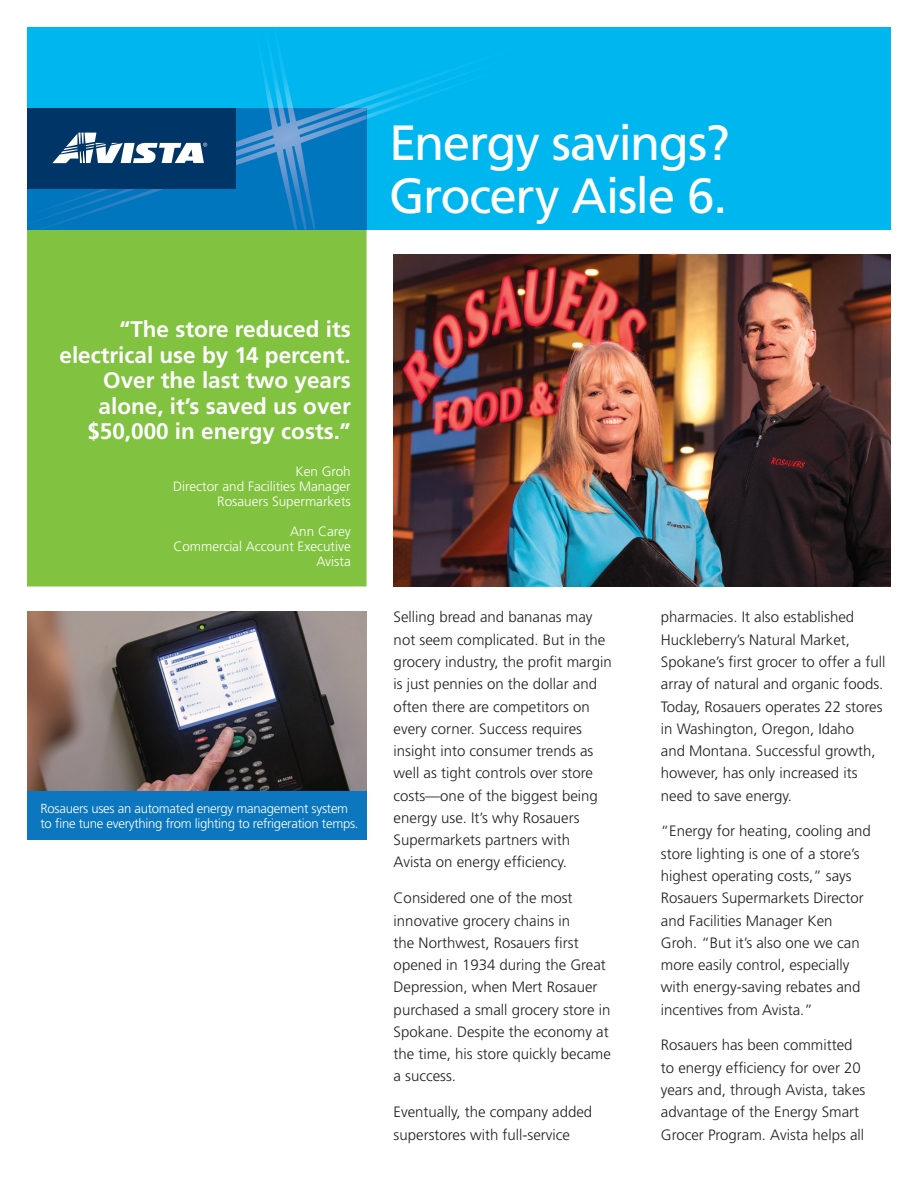
<style>
.page{position:relative;width:918px;height:1188px;background:#fff}
.page>*{position:absolute;margin:0;border:0;box-sizing:border-box;transform-origin:0 0}
.t1{font:49.5px "Frutiger";letter-spacing:-.03em;color:#fff}
.t2{font:700 22.5px/25.5px "Frutiger";color:#fff;text-align:right}
.t3{font:300 15px/22.4px "Frutiger";color:#231f20}
.t4{font:300 13.5px "Frutiger";color:#fff}
.t5{font:300 13.2px/15px "Frutiger";letter-spacing:-.02em;color:#fff}
</style>
<div class="page">
<div style="left:27px;top:27px;width:864px;height:203px;background:#00b6ef"></div>
<img style="left:367px;top:111px;width:21px;height:8px">
<img style="left:394px;top:254px;width:497px;height:332px">
<img style="left:260px;top:50px;width:191px;height:61px">
<div style="left:27px;top:229px;width:340px;height:358px;background:#81c340"></div>
<img style="left:27px;top:108px;width:340px;height:121px">
<div style="left:27px;top:108px;width:208px;height:81px;background:#003667"></div>
<svg style="left:52px;top:133px;width:155px;height:30px"></svg>
<img style="left:27px;top:611px;width:340px;height:181px">
<div style="left:27px;top:792px;width:340px;height:48px;background:#0c77be"></div>
<p class="t1" style="left:389px;top:114px;width:342px">Energy savings?</p>
<p class="t1" style="left:389px;top:167px;width:340px">Grocery Aisle 6.</p>
<p class="t2" style="left:60px;top:317px;width:293px">“The store reduced its electrical use by 14 percent.<br>Over the last two years alone, it’s saved us over $50,000 in energy costs.”</p>
<p class="t4" style="left:296px;top:464px;width:57px">Ken Groh</p>
<p class="t4" style="left:173px;top:479px;width:179px">Director and Facilities Manager</p>
<p class="t4" style="left:217px;top:494px;width:135px">Rosauers Supermarkets</p>
<p class="t4" style="left:290px;top:524px;width:62px">Ann Carey</p>
<p class="t4" style="left:173px;top:539px;width:179px">Commercial Account Executive</p>
<p class="t4" style="left:317px;top:554px;width:36px">Avista</p>
<p class="t5" style="left:40px;top:801px;width:320px">Rosauers uses an automated energy management system to fine tune everything from lighting to refrigeration temps.</p>
<p class="t3" style="left:394px;top:606px;width:220px">Selling bread and bananas may not seem complicated. But in the grocery industry, the profit margin is just pennies on the dollar and often there are competitors on every corner. Success requires insight into consumer trends as well as tight controls over store costs—one of the biggest being energy use. It’s why Rosauers<br>Supermarkets partners with<br>Avista on energy efficiency.</p>
<p class="t3" style="left:394px;top:887px;width:219px">Considered one of the most innovative grocery chains in<br>the Northwest, Rosauers first opened in 1934 during the Great<br>Depression, when Mert Rosauer purchased a small grocery store in<br>Spokane. Despite the economy at the time, his store quickly became a success.</p>
<p class="t3" style="left:394px;top:1101px;width:200px">Eventually, the company added superstores with full-service</p>
<p class="t3" style="left:661px;top:606px;width:226px">pharmacies. It also established<br>Huckleberry’s Natural Market,<br>Spokane’s first grocer to offer a full array of natural and organic foods.<br>Today, Rosauers operates 22 stores in Washington, Oregon, Idaho<br>and Montana. Successful growth, however, has only increased its need to save energy.</p>
<p class="t3" style="left:661px;top:820px;width:212px">“Energy for heating, cooling and store lighting is one of a store’s highest operating costs,” says<br>Rosauers Supermarkets Director and Facilities Manager Ken<br>Groh. “But it’s also one we can more easily control, especially with energy-saving rebates and incentives from Avista.”</p>
<p class="t3" style="left:661px;top:1034px;width:206px">Rosauers has been committed to energy efficiency for over 20 years and, through Avista, takes advantage of the Energy Smart<br>Grocer Program. Avista helps all</p>
</div>
